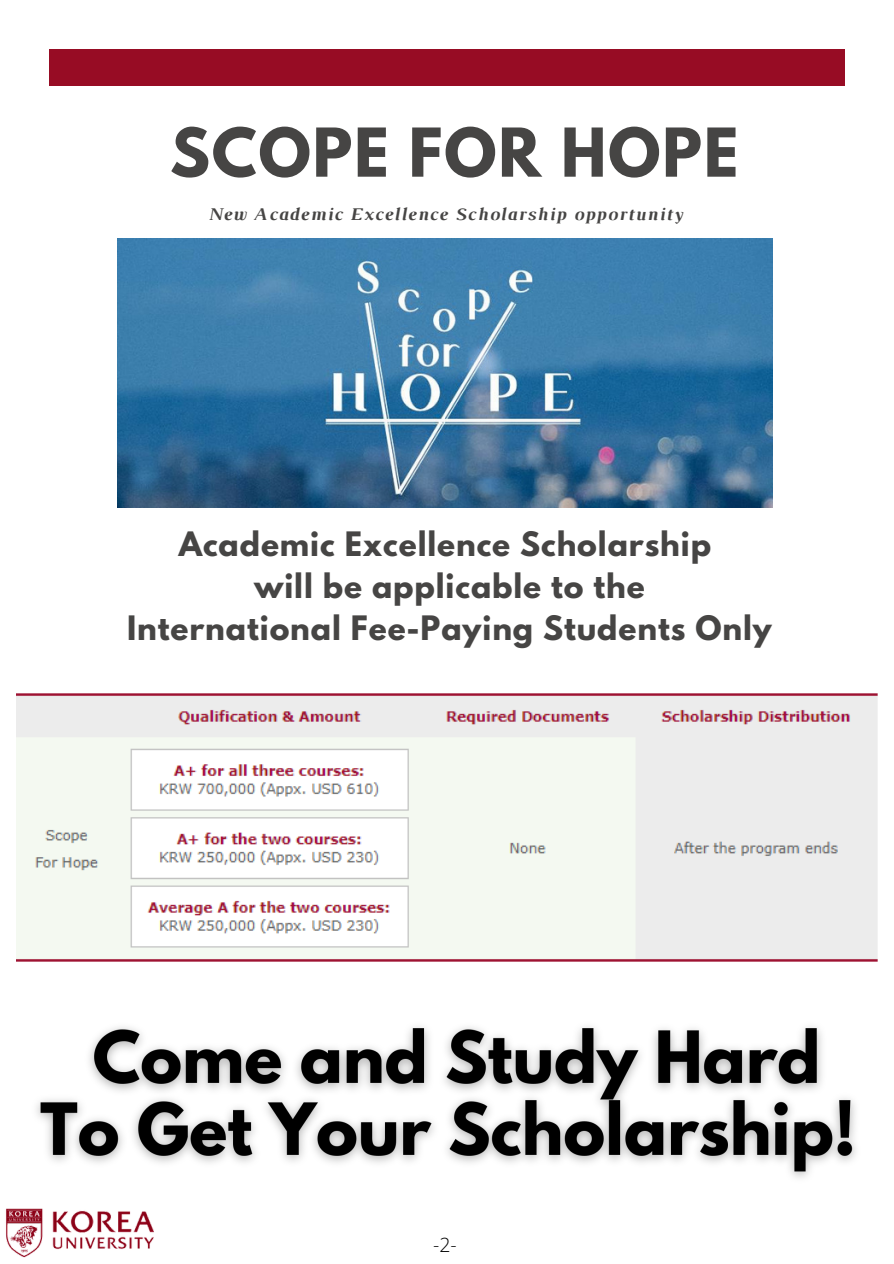
<style>
.page{position:relative;width:894px;height:1264px;background:#fff}
.page>*{position:absolute;margin:0;border:0;box-sizing:border-box;transform-origin:0 0}
.t1{font:700 59.55px "League Spartan";letter-spacing:.03em;color:#464544}
.t2{font:700 29.85px "League Spartan";letter-spacing:.03em;color:#464544}
.t3{font:300 19.5px "Open Sans";color:#000}
.t4{font:italic 700 18.15px "Luthier";letter-spacing:.06em;color:#464544}
</style>
<div class="page">
<div style="left:50px;top:50px;width:794px;height:36px;background:#970c24"></div>
<img style="left:117px;top:239px;width:654px;height:269px">
<img style="left:16px;top:693px;width:862px;height:269px">
<img style="left:36px;top:1026px;width:820px;height:152px">
<img style="left:6px;top:1208px;width:148px;height:50px">
<p class="t1" style="left:170px;top:123px;width:569px">SCOPE FOR HOPE</p>
<p class="t4" style="left:207px;top:207px;width:476px">New Academic Excellence Scholarship opportunity</p>
<p class="t2" style="left:179px;top:529px;width:533px">Academic Excellence Scholarship</p>
<p class="t2" style="left:254px;top:571px;width:392px">will be applicable to the</p>
<p class="t2" style="left:127px;top:612px;width:645px">International Fee-Paying Students Only</p>
<p class="t3" style="left:433px;top:1231px;width:25px">-2-</p>
</div>
